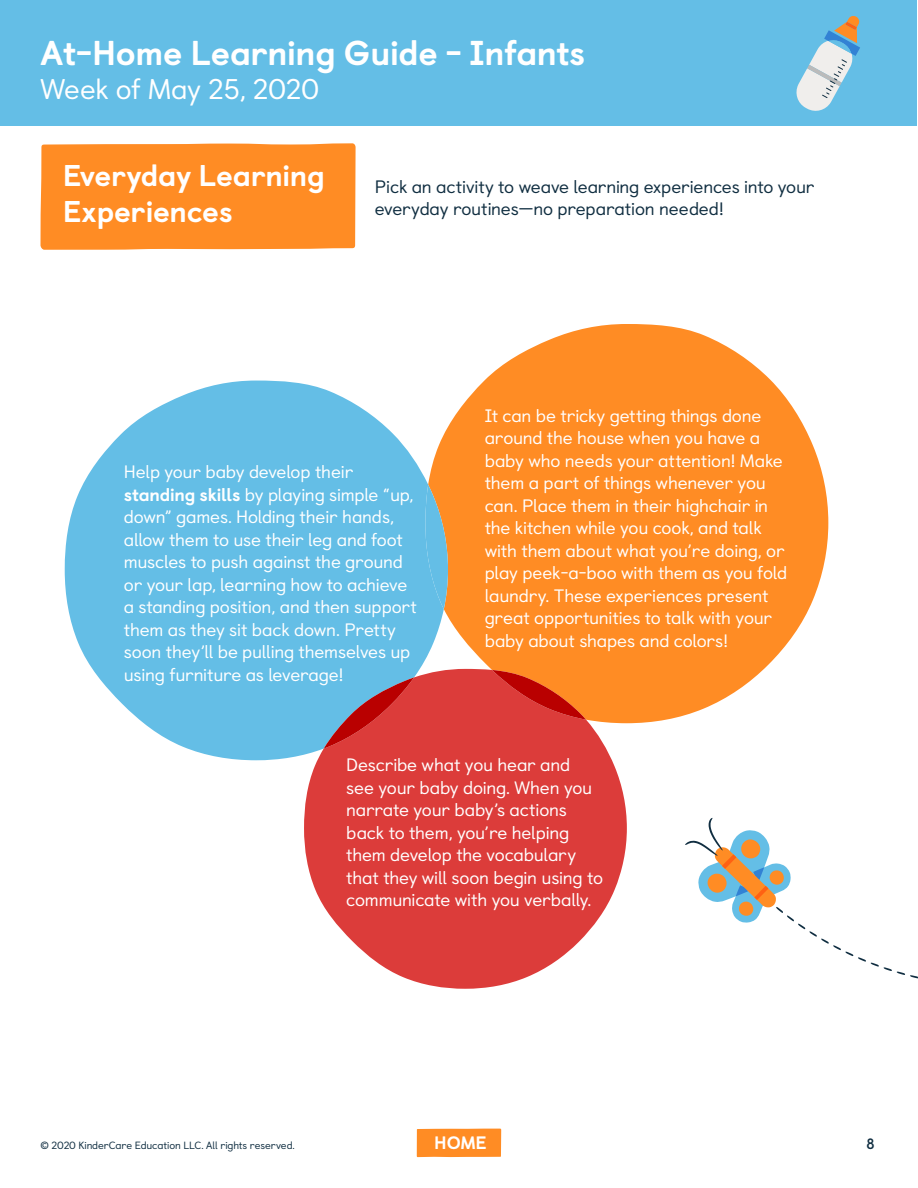
<style>
.page{position:relative;width:918px;height:1188px;background:#fff}
.page>*{position:absolute;margin:0;border:0;box-sizing:border-box;transform-origin:0 0}
.t1{font:800 34.5px "Castledown";letter-spacing:-.01em;color:#fff}
.t2{font:800 30px/36px "Castledown";letter-spacing:-.01em;color:#fff}
.t3{font:28.5px "Castledown";letter-spacing:-.01em;color:#fff}
.t4{font:18px/22.5px "Castledown";letter-spacing:-.015em;color:#fff}
.t5{font:18px/22.5px "Castledown";letter-spacing:-.01em;color:#102e41}
.t6{font:800 18px "Castledown";color:#fff}
.t7{font:700 15px "Castledown";color:#102e41}
.t8{font:10.5px "Castledown";letter-spacing:-.01em;color:#102e41}
.s1{font-weight:800}
</style>
<div class="page">
<div style="left:417px;top:1129px;width:84px;height:28px;background:#ff8c24"></div>
<div style="left:1px;top:1px;width:916px;height:125px;background:#64bee6"></div>
<svg style="left:796px;top:16px;width:64px;height:95px"></svg>
<svg style="left:65px;top:381px;width:363px;height:379px;fill:#64bee6"></svg>
<svg style="left:428px;top:324px;width:400px;height:399px;fill:#ff8c24"></svg>
<svg style="left:425px;top:485px;width:23px;height:124px;background:#85b4be"></svg>
<svg style="left:304px;top:669px;width:323px;height:320px;background:#de5d5a"></svg>
<svg style="left:324px;top:677px;width:90px;height:72px;background:#a7606e"></svg>
<svg style="left:492px;top:670px;width:94px;height:50px;background:#de4723"></svg>
<div style="left:40px;top:143px;width:316px;height:107px;background:#ff8c24"></div>
<svg style="left:685px;top:818px;width:233px;height:160px"></svg>
<h1 class="t1" style="left:40px;top:24px;width:546px">At-Home Learning Guide - Infants</h1>
<h3 class="t3" style="left:40px;top:67px;width:280px">Week of May 25, 2020</h3>
<h2 class="t2" style="left:63px;top:155px;width:263px">Everyday Learning<br>Experiences</h2>
<p class="t5" style="left:375px;top:174px;width:441px">Pick an activity to weave learning experiences into your everyday routines—no preparation needed!</p>
<p class="t4" style="left:124px;top:459px;width:295px">Help your baby develop their <span class="s1">standing skills</span> by playing simple “up, down” games. Holding their hands, allow them to use their leg and foot muscles to push against the ground or your lap, learning how to achieve a standing position, and then support them as they sit back down. Pretty soon they’ll be pulling themselves up using furniture as leverage!</p>
<p class="t4" style="left:485px;top:403px;width:304px">It can be tricky getting things done around the house when you have a baby who needs your attention! Make them a part of things whenever you can. Place them in their highchair in the kitchen while you cook, and talk with them about what you’re doing, or play peek-a-boo with them as you fold laundry. These experiences present great opportunities to talk with your baby about shapes and colors!</p>
<p class="t4" style="left:346px;top:752px;width:258px">Describe what you hear and<br>see your baby doing. When you narrate your baby’s actions back to them, you’re helping them develop the vocabulary that they will soon begin using to communicate with you verbally.</p>
<p class="t8" style="left:40px;top:1137px;width:256px">© 2020 KinderCare Education LLC. All rights reserved.</p>
<p class="t6" style="left:434px;top:1128px;width:54px">HOME</p>
<p class="t7" style="left:866px;top:1132px;width:10px">8</p>
</div>
